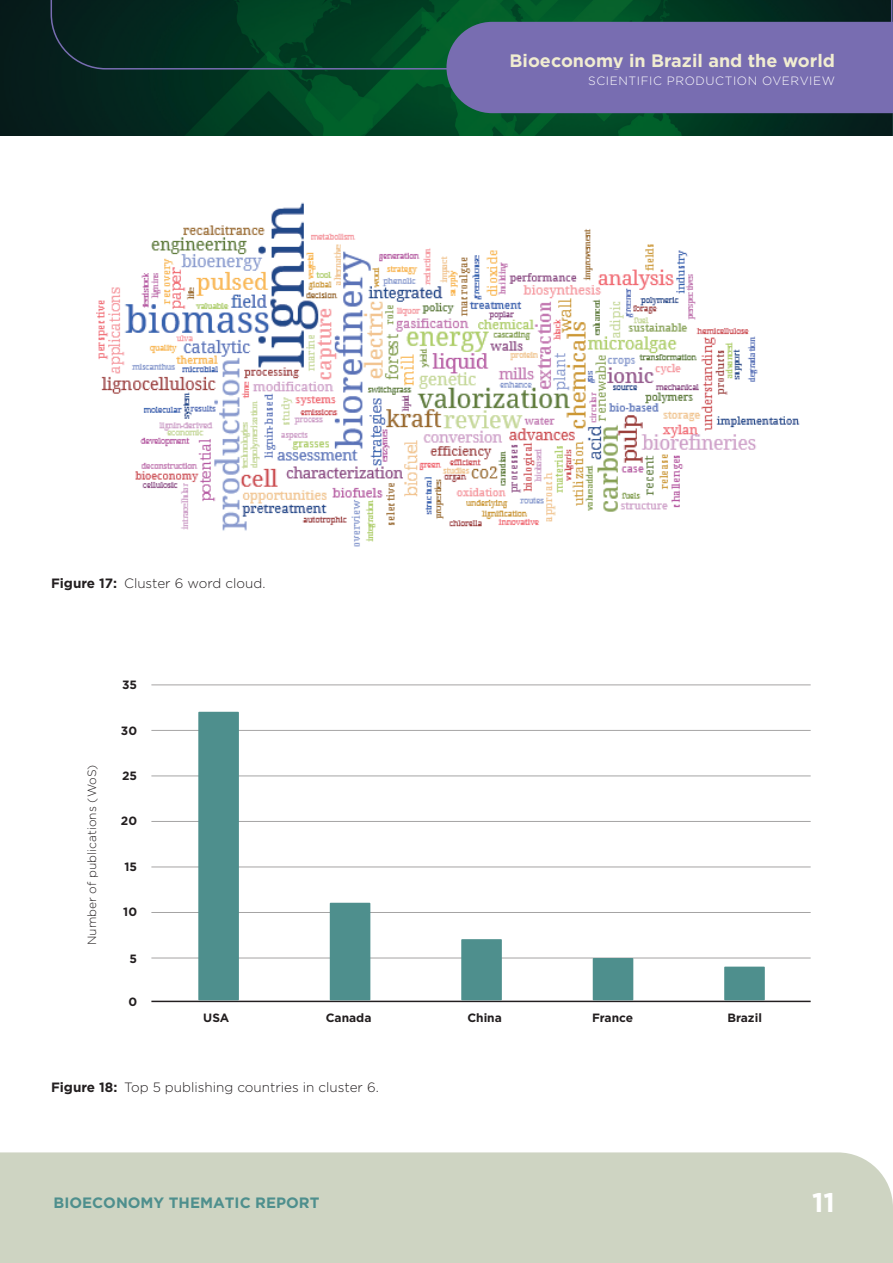
<style>
.page{position:relative;width:893px;height:1263px;background:#fff}
.page>*{position:absolute;margin:0;border:0;box-sizing:border-box;transform-origin:0 0}
.t1{font:700 27px "Gotham";color:#fff}
.t2{font:700 18px "Gotham";color:#f1edd1}
.t3{font:700 15px "Gotham";color:#4e8f8d}
.t4{font:300 13.5px "Gotham";color:#231f20}
.t5{font:700 12px "Gotham";color:#231f20}
.t6{font:300 12px "Gotham";letter-spacing:.05em;color:#fff}
.t7{font:300 12px "Gotham";color:#231f20}
.s1{font-weight:700}
</style>
<div class="page">
<svg style="left:1px;top:0;width:891px;height:136px;background:#023821"></svg>
<div style="left:0;top:1152px;width:893px;height:111px;background:#ced4c2"></div>
<div style="left:446px;top:70px;width:447px;height:43px;background:#786db1"></div>
<svg style="left:50px;top:0;width:843px;height:70px;background:#2d4d56"></svg>
<hr style="left:0;top:0;width:1px;height:136px;background:#4e8f8d">
<img style="left:96px;top:202px;width:704px;height:345px">
<hr style="left:151px;top:1001px;width:660px;height:1px;background:#231f20">
<hr style="left:151px;top:958px;width:660px;height:1px;background:#a5a4a4">
<hr style="left:151px;top:912px;width:660px;height:1px;background:#a5a4a4">
<hr style="left:151px;top:866px;width:660px;height:1px;background:#a5a4a4">
<hr style="left:151px;top:821px;width:660px;height:1px;background:#a5a4a4">
<hr style="left:151px;top:775px;width:660px;height:1px;background:#a5a4a4">
<hr style="left:151px;top:730px;width:660px;height:1px;background:#a5a4a4">
<hr style="left:151px;top:684px;width:660px;height:1px;background:#a5a4a4">
<div style="left:198px;top:712px;width:41px;height:288px;background:#4e8f8d"></div>
<div style="left:330px;top:903px;width:40px;height:97px;background:#4e8f8d"></div>
<div style="left:461px;top:939px;width:41px;height:61px;background:#4e8f8d"></div>
<div style="left:593px;top:958px;width:40px;height:42px;background:#4e8f8d"></div>
<div style="left:724px;top:966px;width:41px;height:34px;background:#4e8f8d"></div>
<p class="t4" style="left:51px;top:576px;width:216px"><span class="s1">Figure 17:</span> Cluster 6 word cloud.</p>
<p class="t5" style="left:122px;top:678px;width:16px">35</p>
<p class="t7" style="left:85px;top:945px;width:182px;rotate:-90deg">Number of publications (WoS)</p>
<p class="t5" style="left:121px;top:724px;width:18px">30</p>
<p class="t5" style="left:122px;top:769px;width:17px">25</p>
<p class="t5" style="left:121px;top:813px;width:18px">20</p>
<p class="t5" style="left:124px;top:860px;width:14px">15</p>
<p class="t5" style="left:123px;top:905px;width:15px">10</p>
<p class="t5" style="left:130px;top:951px;width:9px">5</p>
<p class="t5" style="left:128px;top:995px;width:10px">0</p>
<h2 class="t2" style="left:510px;top:51px;width:327px">Bioeconomy in Brazil and the world</h2>
<p class="t6" style="left:588px;top:74px;width:248px">SCIENTIFIC PRODUCTION OVERVIEW</p>
<p class="t5" style="left:203px;top:1011px;width:28px">USA</p>
<p class="t5" style="left:326px;top:1011px;width:47px">Canada</p>
<p class="t5" style="left:467px;top:1011px;width:36px">China</p>
<p class="t5" style="left:592px;top:1011px;width:43px">France</p>
<p class="t5" style="left:727px;top:1011px;width:36px">Brazil</p>
<p class="t4" style="left:51px;top:1080px;width:329px"><span class="s1">Figure 18:</span> Top 5 publishing countries in cluster 6.</p>
<p class="t3" style="left:54px;top:1194px;width:267px">BIOECONOMY THEMATIC REPORT</p>
<h1 class="t1" style="left:812px;top:1187px;width:24px">11</h1>
</div>
